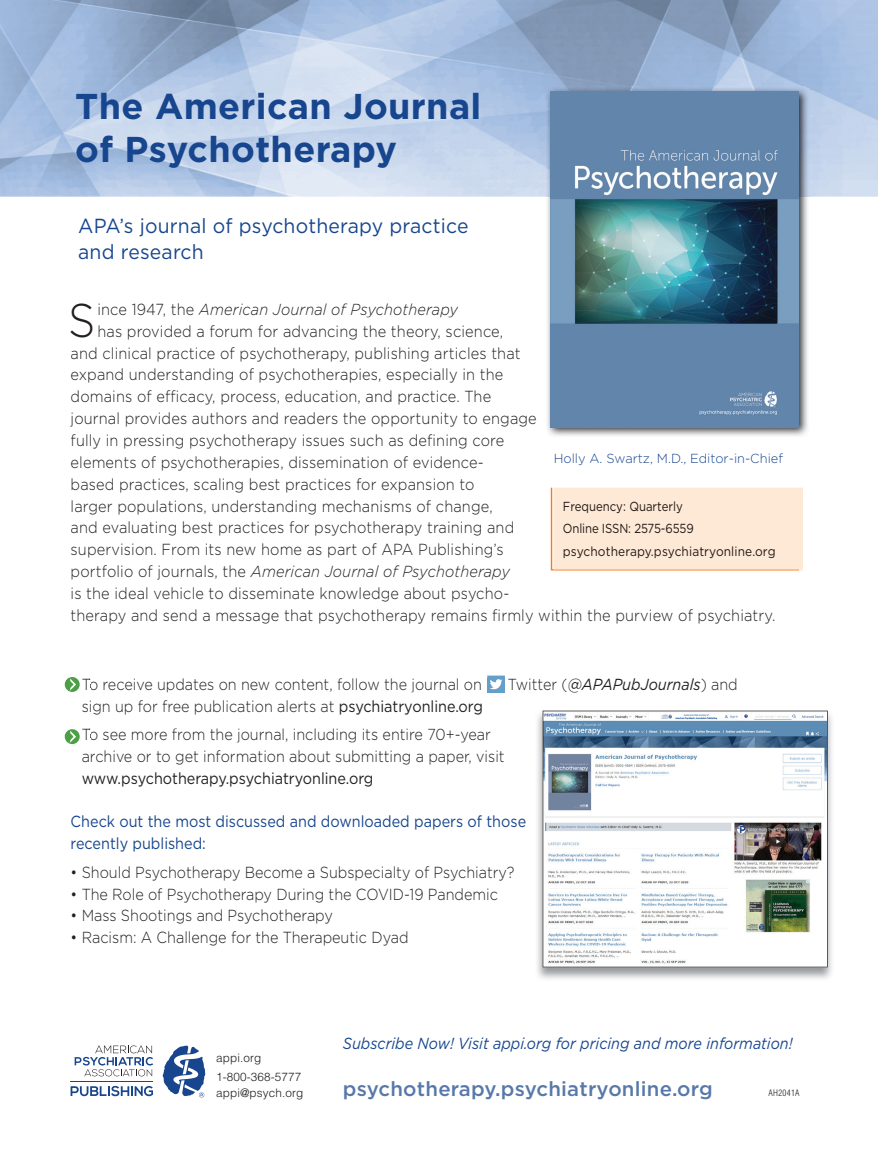
<style>
.page{position:relative;width:878px;height:1175px;background:#fff}
.page>*{position:absolute;margin:0;border:0;box-sizing:border-box;transform-origin:0 0}
.t1{font:300 47.25px "Gotham";color:#231f20;scale:.9 1}
.t2{font:700 35.85px/42.5px "Gotham";letter-spacing:.01em;color:#17468e}
.t3{font:20.4px/26.2px "Gotham";letter-spacing:.01em;color:#17468e;scale:.95 1}
.t4{font:500 20.4px "Gotham";letter-spacing:.01em;color:#5778a9}
.t5{font:300 16.05px "Gotham";letter-spacing:.01em;color:#231f20;scale:.91 1}
.t6{font:300 16.05px/28.3px "Gotham";letter-spacing:.01em;color:#231f20;scale:.9 1}
.t7{font:italic 300 16.05px "Gotham";letter-spacing:.01em;color:#231f20;scale:.91 1}
.t8{font:16.05px/21.9px "Gotham";color:#17468e;scale:.9 1}
.t9{font:italic 16.05px "Gotham";color:#17468e;scale:.9 1}
.t10{font:16.05px "Gotham";color:#231f20;scale:.9 1}
.t11{font:italic 16.05px "Gotham";color:#231f20;scale:.9 1}
.t12{font:13.05px/22.5px "Gotham";color:#221814;scale:.87 1}
.t13{font:300 13.05px "Gotham";color:#17468e}
.t14{font:300 11.7px/18.6px "Helvetica LT Std";letter-spacing:.01em;color:#231f20}
.t15{font:300 condensed 8.7px "Helvetica LT Std";letter-spacing:.04em;color:#231f20}
.s1{font-style:normal}
.s2{font-weight:300;font-style:normal}
.s3{font-weight:400}
</style>
<div class="page">
<svg style="left:71px;top:1085px;width:82px;height:11px"></svg>
<hr style="left:71px;top:1081px;width:82px;height:1px;background:#17468e">
<svg style="left:75px;top:1045px;width:78px;height:31px"></svg>
<svg style="left:162px;top:1045px;width:43px;height:52px"></svg>
<img style="left:537px;top:710px;width:295px;height:269px">
<img style="left:543px;top:711px;width:283px;height:256px">
<img style="left:487px;top:675px;width:18px;height:3px">
<svg style="left:64px;top:677px;width:16px;height:15px"></svg>
<svg style="left:90px;top:678px;width:415px;height:14px"></svg>
<svg style="left:64px;top:729px;width:16px;height:15px"></svg>
<img style="left:0;top:0;width:574px;height:197px">
<img style="left:574px;top:0;width:304px;height:91px">
<img style="left:546px;top:87px;width:263px;height:349px">
<img style="left:550px;top:92px;width:248px;height:335px">
<div style="left:550px;top:487px;width:253px;height:83px;background:#fee9d7"></div>
<hr style="left:553px;top:569px;width:245px;height:1px;background:#fbbf8f">
<div style="left:564px;top:501px;width:118px;height:12px;background:#fee9d7"></div>
<div style="left:563px;top:524px;width:130px;height:9px;background:#fee9d7"></div>
<div style="left:564px;top:546px;width:210px;height:12px;background:#fee9d7"></div>
<h2 class="t2" style="left:75px;top:86px;width:408px">The American Journal of Psychotherapy</h2>
<p class="t3" style="left:78px;top:214px;width:412px">APA’s journal of psychotherapy practice and research</p>
<h1 class="t1" style="left:68px;top:303px;width:32px">S</h1>
<p class="t7" style="left:97px;top:303px;width:398px"><span class="s1">ince 1947, the</span> American Journal of Psychotherapy</p>
<p class="t5" style="left:97px;top:325px;width:447px">has provided a forum for advancing the theory, science,</p>
<p class="t5" style="left:71px;top:347px;width:496px">and clinical practice of psychotherapy, publishing articles that</p>
<p class="t5" style="left:71px;top:369px;width:477px">expand understanding of psychotherapies, especially in the</p>
<p class="t5" style="left:71px;top:391px;width:463px">domains of efficacy, process, education, and practice. The</p>
<p class="t5" style="left:71px;top:412px;width:514px">journal provides authors and readers the opportunity to engage</p>
<p class="t5" style="left:71px;top:434px;width:478px">fully in pressing psychotherapy issues such as defining core</p>
<p class="t5" style="left:71px;top:456px;width:455px">elements of psychotherapies, dissemination of evidence-</p>
<p class="t5" style="left:71px;top:478px;width:445px">based practices, scaling best practices for expansion to</p>
<p class="t5" style="left:71px;top:500px;width:465px">larger populations, understanding mechanisms of change,</p>
<p class="t5" style="left:71px;top:522px;width:489px">and evaluating best practices for psychotherapy training and</p>
<p class="t5" style="left:71px;top:543px;width:477px">supervision. From its new home as part of APA Publishing’s</p>
<p class="t7" style="left:71px;top:566px;width:484px"><span class="s1">portfolio of journals, the</span> American Journal of Psychotherapy</p>
<p class="t5" style="left:71px;top:587px;width:483px">is the ideal vehicle to disseminate knowledge about psycho-</p>
<p class="t5" style="left:71px;top:609px;width:776px">therapy and send a message that psychotherapy remains firmly within the purview of psychiatry.</p>
<p class="t13" style="left:553px;top:453px;width:231px">Holly A. Swartz, M.D., Editor-in-Chief</p>
<p class="t12" style="left:563px;top:496px;width:246px">Frequency: Quarterly<br>Online ISSN: 2575-6559 psychotherapy.psychiatryonline.org</p>
<p class="t6" style="left:82px;top:671px;width:446px">To receive updates on new content, follow the journal on</p>
<p class="t11" style="left:508px;top:678px;width:257px"><span class="s2">Twitter (</span>@APAPubJournals<span class="s2">) and</span></p>
<p class="t6" style="left:82px;top:693px;width:456px">sign up for free publication alerts at <span class="s3">psychiatryonline.org<br></span>To see more from the journal, including its entire 70+-year</p>
<p class="t6" style="left:82px;top:743px;width:471px">archive or to get information about submitting a paper, visit</p>
<p class="t10" style="left:82px;top:772px;width:326px">www.psychotherapy.psychiatryonline.org</p>
<p class="t8" style="left:71px;top:811px;width:507px">Check out the most discussed and downloaded papers of those recently published:</p>
<p class="t6" style="left:71px;top:859px;width:495px">• Should Psychotherapy Become a Subspecialty of Psychiatry?</p>
<p class="t6" style="left:71px;top:880px;width:476px">• The Role of Psychotherapy During the COVID-19 Pandemic</p>
<p class="t6" style="left:71px;top:902px;width:293px">• Mass Shootings and Psychotherapy</p>
<p class="t6" style="left:71px;top:924px;width:377px">• Racism: A Challenge for the Therapeutic Dyad</p>
<p class="t9" style="left:343px;top:1036px;width:501px">Subscribe Now! Visit appi.org for pricing and more information!</p>
<p class="t14" style="left:216px;top:1048px;width:87px">appi.org<br>1-800-368-5777</p>
<p class="t14" style="left:216px;top:1083px;width:89px">appi@psych.org</p>
<p class="t4" style="left:343px;top:1080px;width:371px">psychotherapy.psychiatryonline.org</p>
<p class="t15" style="left:768px;top:1088px;width:33px">AH2041A</p>
</div>
